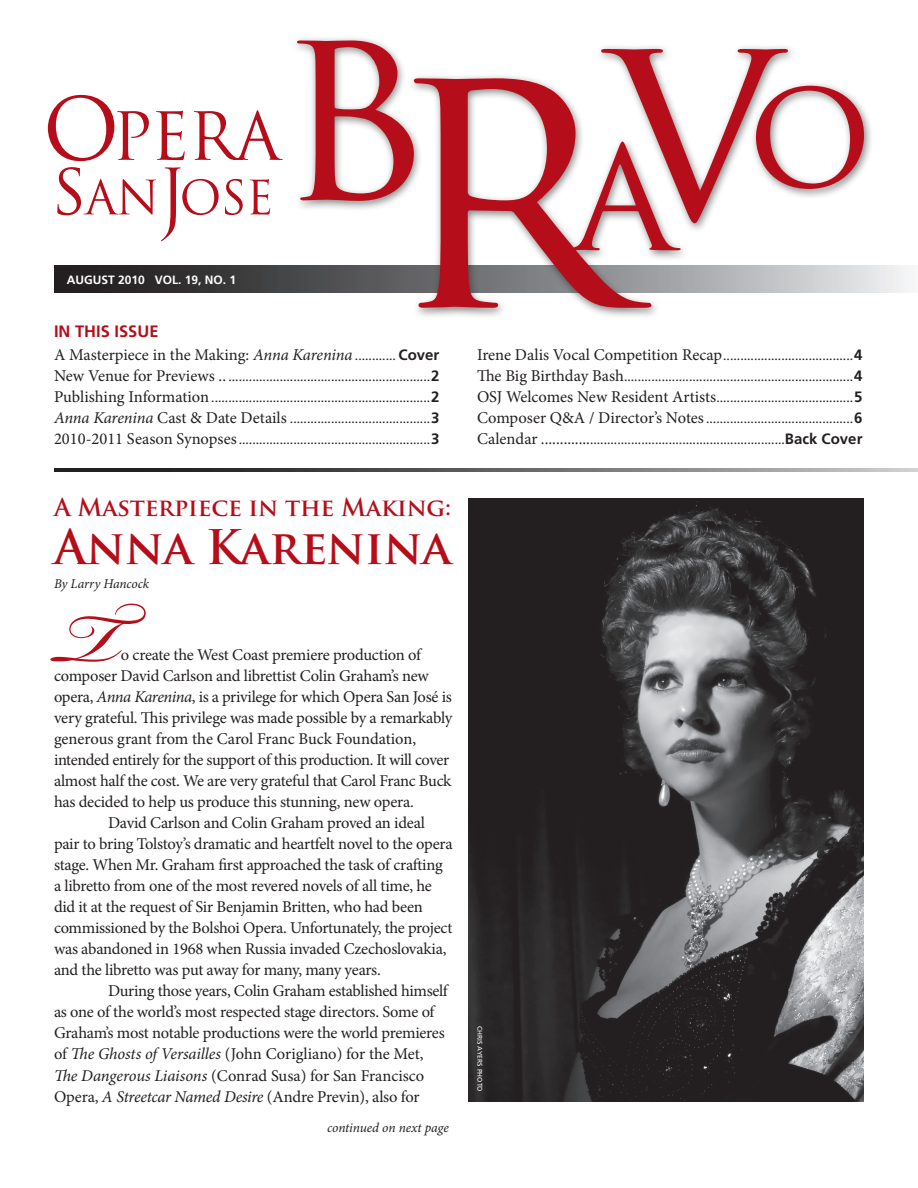
<style>
.page{position:relative;width:918px;height:1188px;background:#fff}
.page>*{position:absolute;margin:0;border:0;box-sizing:border-box;transform-origin:0 0}
.t1{font:108px "Bickham Script MM 400";color:#b50e1a}
.t2{font:700 46.5px "Trajan Pro";letter-spacing:-.01em;color:#b50e1a}
.t3{font:700 24px "Trajan Pro";letter-spacing:-.01em;color:#b50e1a}
.t4{font:16.5px "Minion Pro";letter-spacing:-.02em;color:#231f20}
.t5{font:16.5px "Minion Pro";color:#231f20}
.t6{font:700 16.5px "Frutiger";color:#b50e1a}
.t7{font:15px/21px "Minion Pro";color:#231f20;text-align:justify}
.t8{font:italic 13.5px "Minion Pro";letter-spacing:-.005em;color:#231f20}
.t9{font:700 12px "Frutiger";color:#fff}
.t10{font:6.75px "Frutiger";letter-spacing:.01em;color:#fff}
.s1{font-style:italic}
.s2{font-size:15px}
.s3{font-family:"Frutiger";font-weight:700;font-size:15px}
.s4{font-size:16.5px}
.s5{font-family:"Frutiger";font-weight:700}
.s6{font-style:italic;font-size:16.5px}
</style>
<div class="page">
<svg style="left:54px;top:266px;width:854px;height:27px;background:#484748"></svg>
<svg style="left:54px;top:469px;width:864px;height:3px;background:#666568"></svg>
<svg style="left:48px;top:95px;width:235px;height:66px"></svg>
<svg style="left:57px;top:167px;width:213px;height:74px"></svg>
<div style="left:290px;top:35px;width:583px;height:283px;background:#231f20;opacity:.55"></div>
<svg style="left:297px;top:41px;width:117px;height:160px"></svg>
<svg style="left:567px;top:49px;width:297px;height:201px"></svg>
<svg style="left:414px;top:78px;width:238px;height:230px"></svg>
<img style="left:468px;top:499px;width:396px;height:603px">
<p class="t9" style="left:67px;top:273px;width:171px">AUGUST 2010 VOL. 19, NO. 1</p>
<p class="t6" style="left:54px;top:322px;width:104px">IN THIS ISSUE</p>
<p class="t5" style="left:54px;top:344px;width:387px">A Masterpiece in the Making: <span class="s1">Anna Karenina</span> <span class="s2">............</span> <span class="s3">COVER</span></p>
<p class="t7" style="left:54px;top:366px;width:387px"><span class="s4">New Venue for Previews ..</span> ...........................................................<span class="s5">2<br></span><span class="s4">Publishing Information</span>................................................................<span class="s5">2<br></span><span class="s6">Anna Karenina</span> <span class="s4">Cast &amp; Date Details</span> .........................................<span class="s5">3<br></span><span class="s4">2010-2011 Season Synopses</span>........................................................<span class="s5">3</span></p>
<h3 class="t3" style="left:54px;top:493px;width:399px">A Masterpiece in the Making:</h3>
<h2 class="t2" style="left:54px;top:519px;width:399px">Anna Karenina</h2>
<p class="t8" style="left:54px;top:575px;width:97px">By Larry Hancock</p>
<h1 class="t1" style="left:54px;top:579px;width:68px">T</h1>
<p class="t4" style="left:121px;top:644px;width:302px">o create the West Coast premiere production of</p>
<p class="t4" style="left:54px;top:665px;width:376px">composer David Carlson and librettist Colin Graham’s new</p>
<p class="t4" style="left:54px;top:686px;width:399px">opera, <span class="s1">Anna Karenina</span>, is a privilege for which Opera San José is</p>
<p class="t4" style="left:54px;top:707px;width:400px">very grateful. This privilege was made possible by a remarkably</p>
<p class="t4" style="left:54px;top:728px;width:364px">generous grant from the Carol Franc Buck Foundation,</p>
<p class="t4" style="left:54px;top:749px;width:397px">intended entirely for the support of this production. It will cover</p>
<p class="t4" style="left:54px;top:770px;width:399px">almost half the cost. We are very grateful that Carol Franc Buck</p>
<p class="t4" style="left:54px;top:791px;width:361px">has decided to help us produce this stunning, new opera.</p>
<p class="t4" style="left:108px;top:812px;width:318px">David Carlson and Colin Graham proved an ideal</p>
<p class="t4" style="left:54px;top:833px;width:400px">pair to bring Tolstoy’s dramatic and heartfelt novel to the opera</p>
<p class="t4" style="left:54px;top:854px;width:390px">stage. When Mr. Graham first approached the task of crafting</p>
<p class="t4" style="left:54px;top:875px;width:379px">a libretto from one of the most revered novels of all time, he</p>
<p class="t4" style="left:54px;top:896px;width:370px">did it at the request of Sir Benjamin Britten, who had been</p>
<p class="t4" style="left:54px;top:917px;width:400px">commissioned by the Bolshoi Opera. Unfortunately, the project</p>
<p class="t4" style="left:54px;top:938px;width:394px">was abandoned in 1968 when Russia invaded Czechoslovakia,</p>
<p class="t4" style="left:54px;top:959px;width:328px">and the libretto was put away for many, many years.</p>
<p class="t4" style="left:108px;top:980px;width:341px">During those years, Colin Graham established himself</p>
<p class="t4" style="left:54px;top:1001px;width:382px">as one of the world’s most respected stage directors. Some of</p>
<p class="t4" style="left:54px;top:1022px;width:392px">Graham’s most notable productions were the world premieres</p>
<p class="t4" style="left:54px;top:1043px;width:371px">of <span class="s1">The Ghosts of Versailles</span> (John Corigliano) for the Met,</p>
<p class="t5" style="left:54px;top:1064px;width:372px"><span class="s1">The Dangerous Liaisons</span> (Conrad Susa) for San Francisco</p>
<p class="t4" style="left:54px;top:1085px;width:367px">Opera, <span class="s1">A Streetcar Named Desire</span> (Andre Previn), also for</p>
<p class="t8" style="left:327px;top:1118px;width:123px">continued on next page</p>
<p class="t7" style="left:477px;top:345px;width:387px"><span class="s4">Irene Dalis Vocal Competition Recap</span>......................................<span class="s5">4<br></span><span class="s4">The Big Birthday Bash</span>...................................................................<span class="s5">4<br></span><span class="s4">OSJ Welcomes New Resident Artists</span>........................................<span class="s5">5<br></span><span class="s4">Composer Q&amp;A / Director’s Notes</span>...........................................<span class="s5">6<br></span><span class="s4">Calendar .............</span>.........................................................<span class="s5">BACK COVER</span></p>
<p class="t10" style="left:484px;top:1026px;width:68px;rotate:90deg">Chris Ayers Photo</p>
</div>
